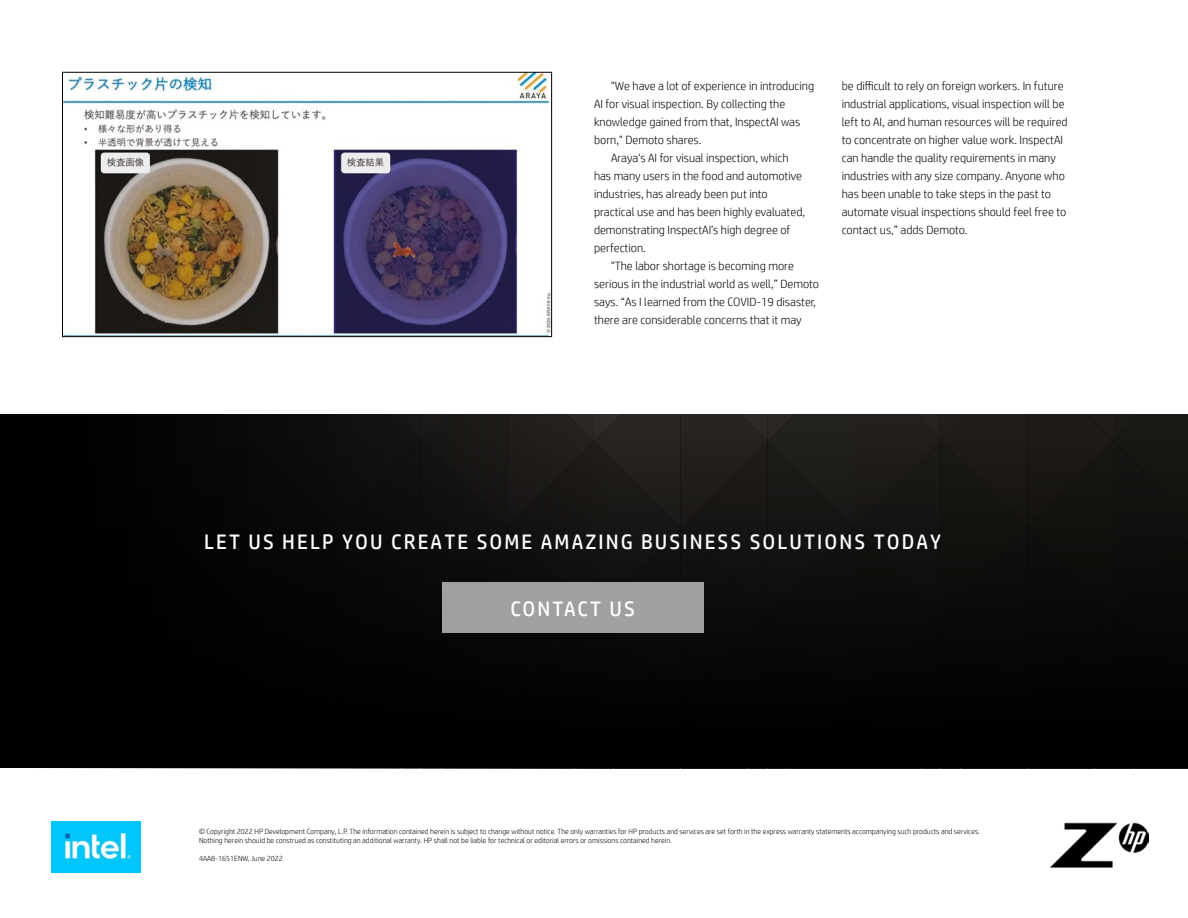
<style>
.page{position:relative;width:1188px;height:918px;background:#fff}
.page>*{position:absolute;margin:0;border:0;box-sizing:border-box;transform-origin:0 0}
.Body_copy{font:21px "HP Simplified";letter-spacing:.1em;color:#fff}
.Body_copy-2{font:300 12px/18px "HP Simplified";color:#000}
.t1{font:300 7.5px/9px "HP Simplified";color:#000}
</style>
<div class="page">
<img style="left:64px;top:74px;width:486px;height:261px">
<div style="left:62px;top:72px;width:490px;height:265px;border:1px solid #000"></div>
<svg style="left:0;top:415px;width:1188px;height:353px;background:#0a0908"></svg>
<div style="left:442px;top:583px;width:261px;height:50px;background:#a1a09f"></div>
<img style="left:1051px;top:822px;width:97px;height:46px">
<img style="left:51px;top:822px;width:89px;height:51px">
<p class="Body_copy-2" style="left:594px;top:77px;width:222px;text-indent:17px">"We have a lot of experience in introducing AI for visual inspection. By collecting the knowledge gained from that, InspectAI was born," Demoto shares.</p>
<p class="Body_copy-2" style="left:594px;top:149px;width:213px;text-indent:17px">Araya's AI for visual inspection, which has many users in the food and automotive industries, has already been put into practical use and has been highly evaluated, demonstrating InspectAI’s high degree of perfection.</p>
<p class="Body_copy-2" style="left:594px;top:257px;width:227px;text-indent:17px">"The labor shortage is becoming more serious in the industrial world as well,” Demoto says. “As I learned from the COVID-19 disaster, there are considerable concerns that it may</p>
<p class="Body_copy-2" style="left:842px;top:77px;width:227px">be difficult to rely on foreign workers. In future industrial applications, visual inspection will be left to AI, and human resources will be required to concentrate on higher value work. InspectAI can handle the quality requirements in many industries with any size company. Anyone who has been unable to take steps in the past to automate visual inspections should feel free to contact us,” adds Demoto.</p>
<p class="Body_copy" style="left:204px;top:530px;width:739px">LET US HELP YOU CREATE SOME AMAZING BUSINESS SOLUTIONS TODAY</p>
<p class="Body_copy" style="left:510px;top:597px;width:126px">CONTACT US</p>
<p class="t1" style="left:199px;top:827px;width:782px">© Copyright 2022 HP Development Company, L.P. The information contained herein is subject to change without notice. The only warranties for HP products and services are set forth in the express warranty statements accompanying such products and services.<br>Nothing herein should be construed as constituting an additional warranty. HP shall not be liable for technical or editorial errors or omissions contained herein.</p>
<p class="t1" style="left:199px;top:854px;width:85px">4AA8-1651ENW, June 2022</p>
</div>
